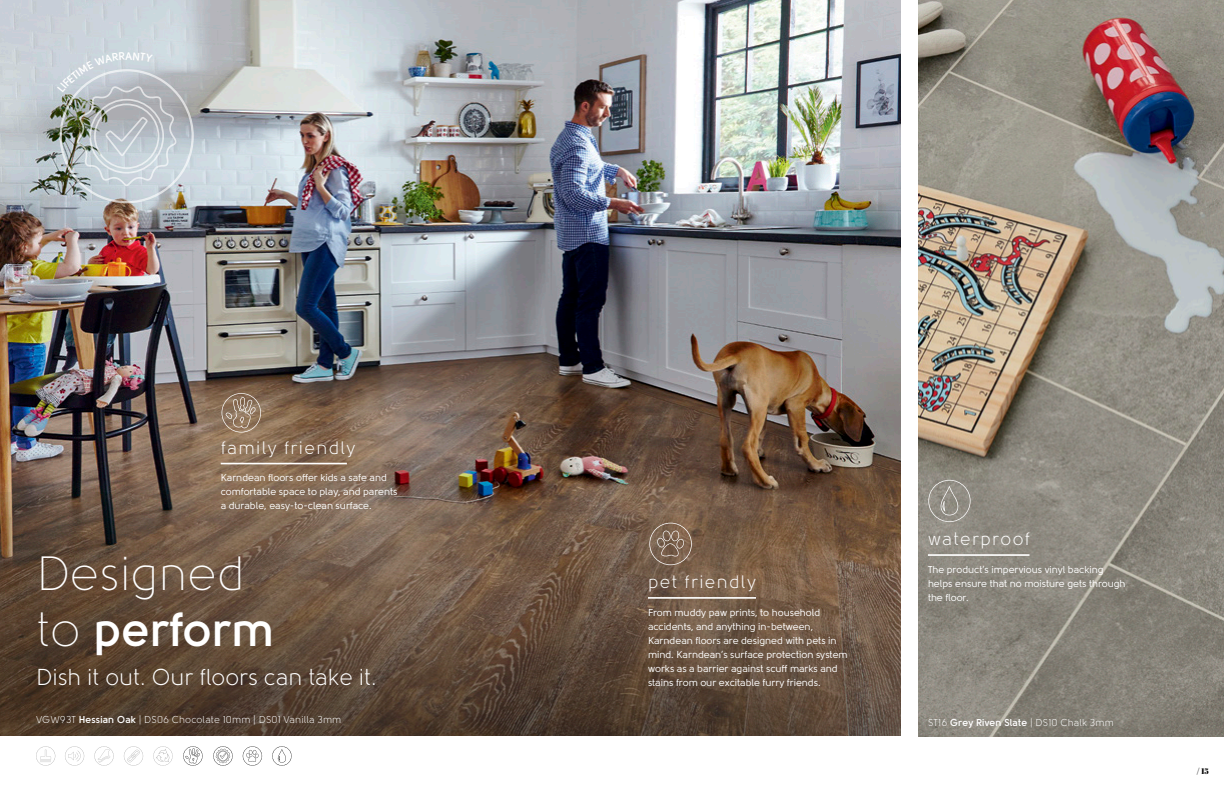
<style>
.page{position:relative;width:1224px;height:792px;background:#fff}
.page>*{position:absolute;margin:0;border:0;box-sizing:border-box;transform-origin:0 0}
.White_Karndean_Title{font:700 48px "Solomon";color:#fff}
.White_Karndean_Title-2{font:300 48px "Solomon";color:#fff}
.White_Karndean_Title-3{font:23px "Solomon";color:#fff}
.t1{font:18px "Solomon";letter-spacing:.075em;color:#fff}
.Body_Font_bLACK{font:10px/14px "Solomon";color:#fff}
.Body_Font_White{font:10px/14px "Solomon";color:#fff}
.t2{font:10px "Solomon";letter-spacing:.01em;color:#fff}
.t3{font:8px "Abril Fatface";color:#000}
.s1{font-weight:300}
.s2{font-weight:700}
</style>
<div class="page">
<img style="left:0;top:0;width:901px;height:493px">
<svg style="left:0;top:493px;width:901px;height:243px;background:#66503e"></svg>
<img style="left:918px;top:0;width:306px;height:736px">
<hr style="left:221px;top:463px;width:126px;height:1px;background:#fff">
<svg style="left:222px;top:393px;width:39px;height:40px;background:#9c846e"></svg>
<hr style="left:648px;top:597px;width:108px;height:2px;background:#fff">
<svg style="left:649px;top:523px;width:43px;height:42px;background:#89725f"></svg>
<hr style="left:928px;top:554px;width:102px;height:2px;background:#fff">
<svg style="left:928px;top:480px;width:43px;height:42px;background:#9a968e"></svg>
<svg style="left:65px;top:746px;width:19px;height:20px"></svg>
<svg style="left:36px;top:746px;width:19px;height:20px"></svg>
<svg style="left:94px;top:746px;width:20px;height:20px"></svg>
<svg style="left:124px;top:746px;width:19px;height:20px"></svg>
<svg style="left:153px;top:746px;width:20px;height:20px"></svg>
<svg style="left:183px;top:746px;width:20px;height:20px"></svg>
<svg style="left:213px;top:746px;width:20px;height:20px"></svg>
<svg style="left:243px;top:746px;width:19px;height:20px"></svg>
<svg style="left:272px;top:746px;width:20px;height:20px"></svg>
<svg style="left:57px;top:52px;width:137px;height:151px;background:#b9c0c3"></svg>
<p class="t1" style="left:221px;top:438px;width:136px">family friendly</p>
<p class="Body_Font_White" style="left:221px;top:470px;width:178px">Karndean floors offer kids a safe and comfortable space to play, and parents</p>
<p class="Body_Font_White" style="left:221px;top:498px;width:153px">a durable, easy-to-clean surface.</p>
<p class="White_Karndean_Title-2" style="left:36px;top:549px;width:210px">Designed</p>
<p class="White_Karndean_Title" style="left:36px;top:602px;width:241px"><span class="s1">to</span> perform</p>
<p class="White_Karndean_Title-3" style="left:36px;top:665px;width:343px">Dish it out. Our floors can take it.</p>
<p class="t2" style="left:36px;top:714px;width:307px">VGW93T <span class="s2">Hessian Oak</span> | DS06 Chocolate 10mm | DS01 Vanilla 3mm</p>
<p class="t1" style="left:648px;top:572px;width:109px">pet friendly</p>
<p class="Body_Font_bLACK" style="left:648px;top:605px;width:201px">From muddy paw prints, to household accidents, and anything in-between, Karndean floors are designed with pets in mind. Karndean’s surface protection system works as a barrier against scuff marks and stains from our excitable furry friends.</p>
<p class="t1" style="left:928px;top:529px;width:104px">waterproof</p>
<p class="Body_Font_White" style="left:928px;top:562px;width:177px">The product’s impervious vinyl backing</p>
<p class="Body_Font_White" style="left:928px;top:576px;width:199px">helps ensure that no moisture gets through the floor.</p>
<p class="t2" style="left:928px;top:717px;width:187px">ST16 <span class="s2">Grey Riven Slate</span> | DS10 Chalk 3mm</p>
<p class="t3" style="left:1197px;top:766px;width:13px">/ 15</p>
</div>
